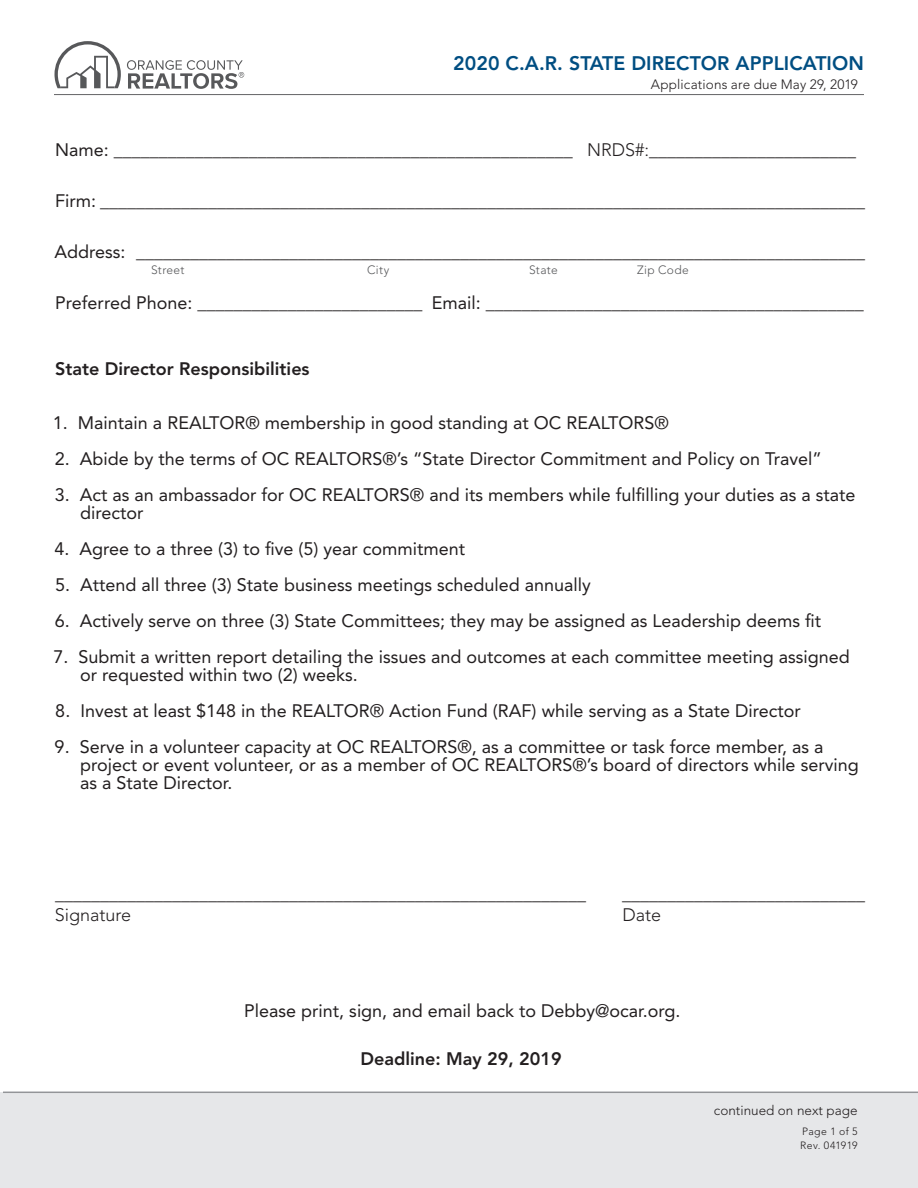
<style>
.page{position:relative;width:918px;height:1188px;background:#fff}
.page>*{position:absolute;margin:0;border:0;box-sizing:border-box;transform-origin:0 0}
.Form_Heading{font:800 19.5px "Avenir LT Std";letter-spacing:.005em;color:#004e82}
.Form_Fields{font:18px/18px "Avenir LT Std";color:#231f20}
.Form_Fields-2{font:300 18px "Avenir LT Std";color:#231f20}
.Form_Fields-3{font:800 18px "Avenir LT Std";color:#231f20}
.Form_Fields-4{font:300 13.5px "Avenir LT Std";color:#231f20}
.Small_Text{font:300 12px "Avenir LT Std";letter-spacing:.03em;color:#57585a}
.t1{font:300 10.5px "Avenir LT Std";letter-spacing:.035em;color:#231f20}
.s1{font-weight:400}
</style>
<div class="page">
<div style="left:0;top:1092px;width:918px;height:96px;background:#e6e7e9"></div>
<hr style="left:3px;top:1092px;width:915px;height:1px;background:#939598">
<hr style="left:54px;top:94px;width:810px;height:1px;background:#636366">
<svg style="left:127px;top:60px;width:117px;height:29px"></svg>
<svg style="left:54px;top:41px;width:67px;height:47px"></svg>
<p class="Form_Heading" style="left:453px;top:52px;width:412px">2020 C.A.R. STATE DIRECTOR APPLICATION</p>
<p class="Form_Fields-4" style="left:651px;top:77px;width:209px">Applications are due May 29, 2019</p>
<p class="Form_Fields-2" style="left:55px;top:139px;width:802px"><span class="s1">Name:</span> ___________________________________________________ NRDS#:_______________________</p>
<p class="Form_Fields" style="left:55px;top:192px;width:811px">Firm: _____________________________________________________________________________________</p>
<p class="Form_Fields-2" style="left:54px;top:241px;width:812px"><span class="s1">Address:</span> _________________________________________________________________________________</p>
<p class="Form_Fields-2" style="left:55px;top:292px;width:810px"><span class="s1">Preferred Phone:</span> _________________________ <span class="s1">Email:</span> __________________________________________</p>
<p class="Small_Text" style="left:151px;top:262px;width:35px">Street</p>
<p class="Small_Text" style="left:367px;top:262px;width:24px">City</p>
<p class="Small_Text" style="left:529px;top:262px;width:30px">State</p>
<p class="Small_Text" style="left:637px;top:262px;width:53px">Zip Code</p>
<p class="Form_Fields-3" style="left:55px;top:358px;width:256px">State Director Responsibilities</p>
<p class="Form_Fields" style="left:53px;top:414px;width:618px">1. Maintain a REALTOR® membership in good standing at OC REALTORS®</p>
<p class="Form_Fields" style="left:55px;top:450px;width:769px">2. Abide by the terms of OC REALTORS®’s “State Director Commitment and Policy on Travel”</p>
<p class="Form_Fields" style="left:80px;top:486px;width:777px;text-indent:-25px">3. Act as an ambassador for OC REALTORS® and its members while fulfilling your duties as a state director</p>
<p class="Form_Fields" style="left:55px;top:540px;width:412px">4. Agree to a three (3) to five (5) year commitment</p>
<p class="Form_Fields" style="left:55px;top:576px;width:537px">5. Attend all three (3) State business meetings scheduled annually</p>
<p class="Form_Fields" style="left:55px;top:612px;width:768px">6. Actively serve on three (3) State Committees; they may be assigned as Leadership deems fit</p>
<p class="Form_Fields" style="left:80px;top:648px;width:771px;text-indent:-27px">7. Submit a written report detailing the issues and outcomes at each committee meeting assigned or requested within two (2) weeks.</p>
<p class="Form_Fields" style="left:55px;top:702px;width:747px">8. Invest at least $148 in the REALTOR® Action Fund (RAF) while serving as a State Director</p>
<p class="Form_Fields" style="left:80px;top:738px;width:780px;text-indent:-25px">9. Serve in a volunteer capacity at OC REALTORS®, as a committee or task force member, as a project or event volunteer, or as a member of OC REALTORS®’s board of directors while serving as a State Director.</p>
<p class="Form_Fields-2" style="left:55px;top:883px;width:532px">___________________________________________________________</p>
<p class="Form_Fields-2" style="left:622px;top:883px;width:244px">___________________________</p>
<p class="Form_Fields-2" style="left:55px;top:904px;width:78px">Signature</p>
<p class="Form_Fields-2" style="left:623px;top:904px;width:40px">Date</p>
<p class="Form_Fields" style="left:244px;top:1002px;width:438px">Please print, sign, and email back to Debby@ocar.org.</p>
<p class="Form_Fields-3" style="left:360px;top:1048px;width:203px">Deadline: May 29, 2019</p>
<p class="Form_Fields-4" style="left:714px;top:1103px;width:145px">continued on next page</p>
<p class="t1" style="left:802px;top:1126px;width:57px">Page 1 of 5</p>
<p class="t1" style="left:800px;top:1140px;width:59px">Rev. 041919</p>
</div>
